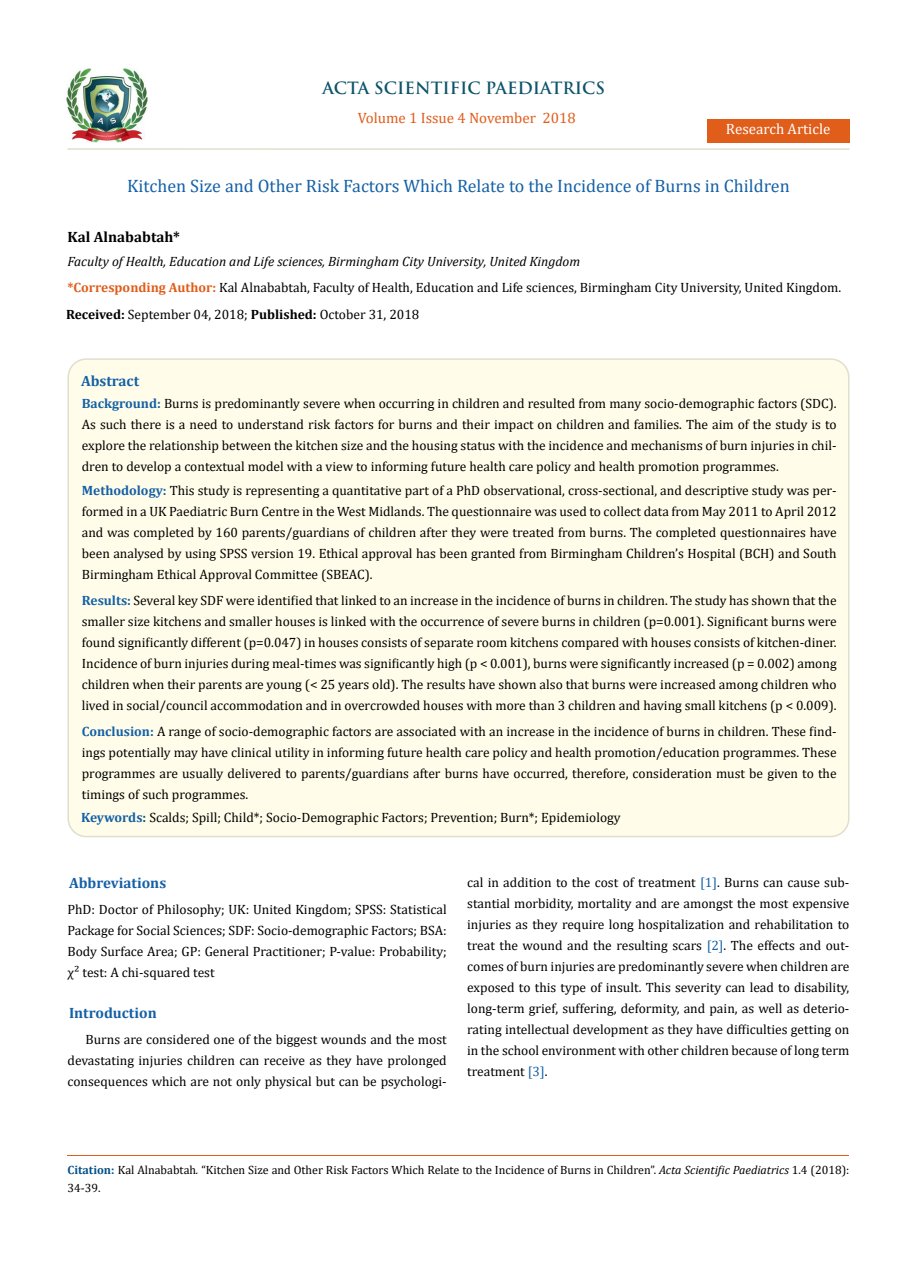
<style>
.page{position:relative;width:917px;height:1262px;background:#fff}
.page>*{position:absolute;margin:0;border:0;box-sizing:border-box;transform-origin:0 0}
.t1{font:18px "Cambria";color:#1560a6}
.t2{font:700 16.5px "Trajan Pro";color:#0e546a}
.t3{font:700 15px "Cambria";color:#1560a6}
.t4{font:15px "Cambria";color:#e05d1a}
.t5{font:15px "Cambria";color:#fff}
.t6{font:700 15px "Cambria";color:#000}
.t7{font:13.5px/21px "Cambria";color:#000;text-align:justify}
.t8{font:12px/18px "Cambria";color:#000}
.s1{font-style:italic}
.s2{font-weight:700;color:#e05d1a}
.s3{font-weight:700}
.s4{font-weight:700;color:#1560a6}
.s5{font-weight:700;color:#0e546a}
.s6{color:#1560a6}
.s7{font-weight:700;color:#035089}
</style>
<div class="page">
<img style="left:67px;top:68px;width:80px;height:74px">
<div style="left:707px;top:119px;width:142px;height:23px;background:#e05d1a"></div>
<div style="left:68px;top:359px;width:780px;height:477px;background:#fffde9;border-radius:18px"></div>
<hr style="left:67px;top:1155px;width:782px;height:1px;background:#e05d1a">
<hr style="left:67px;top:148px;width:782px;height:2px;background:#e0dfcd">
<p class="t2" style="left:322px;top:77px;width:284px">ACTA SCIENTIFIC PAEDIATRICS</p>
<p class="t4" style="left:358px;top:109px;width:219px">Volume 1 Issue 4 November 2018</p>
<p class="t5" style="left:726px;top:120px;width:106px">Research Article</p>
<h1 class="t1" style="left:127px;top:175px;width:664px">Kitchen Size and Other Risk Factors Which Relate to the Incidence of Burns in Children</h1>
<p class="t6" style="left:67px;top:226px;width:114px">Kal Alnababtah*</p>
<p class="t7" style="left:67px;top:248px;width:775px;line-height:25.8px"><span class="s1">Faculty of Health, Education and Life sciences, Birmingham City University, United Kingdom<br></span><span class="s2">*Corresponding Author:</span> Kal Alnababtah, Faculty of Health, Education and Life sciences, Birmingham City University, United Kingdom.</p>
<p class="t7" style="left:66px;top:303px;width:355px"><span class="s3">Received:</span> September 04, 2018; <span class="s3">Published:</span> October 31, 2018</p>
<p class="t3" style="left:81px;top:370px;width:60px">Abstract</p>
<p class="t7" style="left:82px;top:393px;width:756px"><span class="s4">Background:</span> Burns is predominantly severe when occurring in children and resulted from many socio-demographic factors (SDC).<br>As such there is a need to understand risk factors for burns and their impact on children and families. The aim of the study is to explore the relationship between the kitchen size and the housing status with the incidence and mechanisms of burn injuries in chil&shy;dren to develop a contextual model with a view to informing future health care policy and health promotion programmes.</p>
<p class="t7" style="left:82px;top:480px;width:756px"><span class="s4">Methodology:</span> This study is representing a quantitative part of a PhD observational, cross-sectional, and descriptive study was per&shy;formed in a UK Paediatric Burn Centre in the West Midlands. The questionnaire was used to collect data from May 2011 to April 2012 and was completed by 160 parents/guardians of children after they were treated from burns. The completed questionnaires have been analysed by using SPSS version 19. Ethical approval has been granted from Birmingham Children’s Hospital (BCH) and South Birmingham Ethical Approval Committee (SBEAC).</p>
<p class="t7" style="left:82px;top:590px;width:756px"><span class="s4">Results:</span> Several key SDF were identified that linked to an increase in the incidence of burns in children. The study has shown that the smaller size kitchens and smaller houses is linked with the occurrence of severe burns in children (p=0.001). Significant burns were found significantly different (p=0.047) in houses consists of separate room kitchens compared with houses consists of kitchen-diner.<br>Incidence of burn injuries during meal-times was significantly high (p &lt; 0.001), burns were significantly increased (p = 0.002) among children when their parents are young (&lt; 25 years old). The results have shown also that burns were increased among children who lived in social/council accommodation and in overcrowded houses with more than 3 children and having small kitchens (p &lt; 0.009).</p>
<p class="t7" style="left:82px;top:721px;width:756px"><span class="s4">Conclusion:</span> A range of socio-demographic factors are associated with an increase in the incidence of burns in children. These find&shy;ings potentially may have clinical utility in informing future health care policy and health promotion/education programmes. These programmes are usually delivered to parents/guardians after burns have occurred, therefore, consideration must be given to the timings of such programmes.</p>
<p class="t7" style="left:81px;top:806px;width:541px"><span class="s4">Keywords</span><span class="s5">:</span> Scalds; Spill; Child*; Socio-Demographic Factors; Prevention; Burn*; Epidemiology</p>
<p class="t3" style="left:69px;top:872px;width:99px">Abbreviations</p>
<p class="t7" style="left:67px;top:898px;width:381px">PhD: Doctor of Philosophy; UK: United Kingdom; SPSS: Statistical Package for Social Sciences; SDF: Socio-demographic Factors; BSA:<br>Body Surface Area; GP: General Practitioner; P-value: Probability; χ² test: A chi-squared test</p>
<p class="t3" style="left:69px;top:1002px;width:89px">Introduction</p>
<p class="t7" style="left:67px;top:1028px;width:381px;text-indent:18px">Burns are considered one of the biggest wounds and the most devastating injuries children can receive as they have prolonged consequences which are not only physical but can be psychologi-</p>
<p class="t7" style="left:467px;top:871px;width:384px">cal in addition to the cost of treatment <span class="s6">[1]</span>. Burns can cause sub&shy;stantial morbidity, mortality and are amongst the most expensive injuries as they require long hospitalization and rehabilitation to treat the wound and the resulting scars <span class="s6">[2]</span>. The effects and out&shy;comes of burn injuries are predominantly severe when children are exposed to this type of insult. This severity can lead to disability, long-term grief, suffering, deformity, and pain, as well as deterio&shy;rating intellectual development as they have difficulties getting on in the school environment with other children because of long term treatment <span class="s6">[3]</span>.</p>
<p class="t8" style="left:67px;top:1161px;width:783px"><span class="s7">Citation:</span> Kal Alnababtah<span class="s1">.</span> “Kitchen Size and Other Risk Factors Which Relate to the Incidence of Burns in Children”. <span class="s1">Acta Scientific Paediatrics</span> 1.4 (2018):<br>34-39.</p>
</div>
